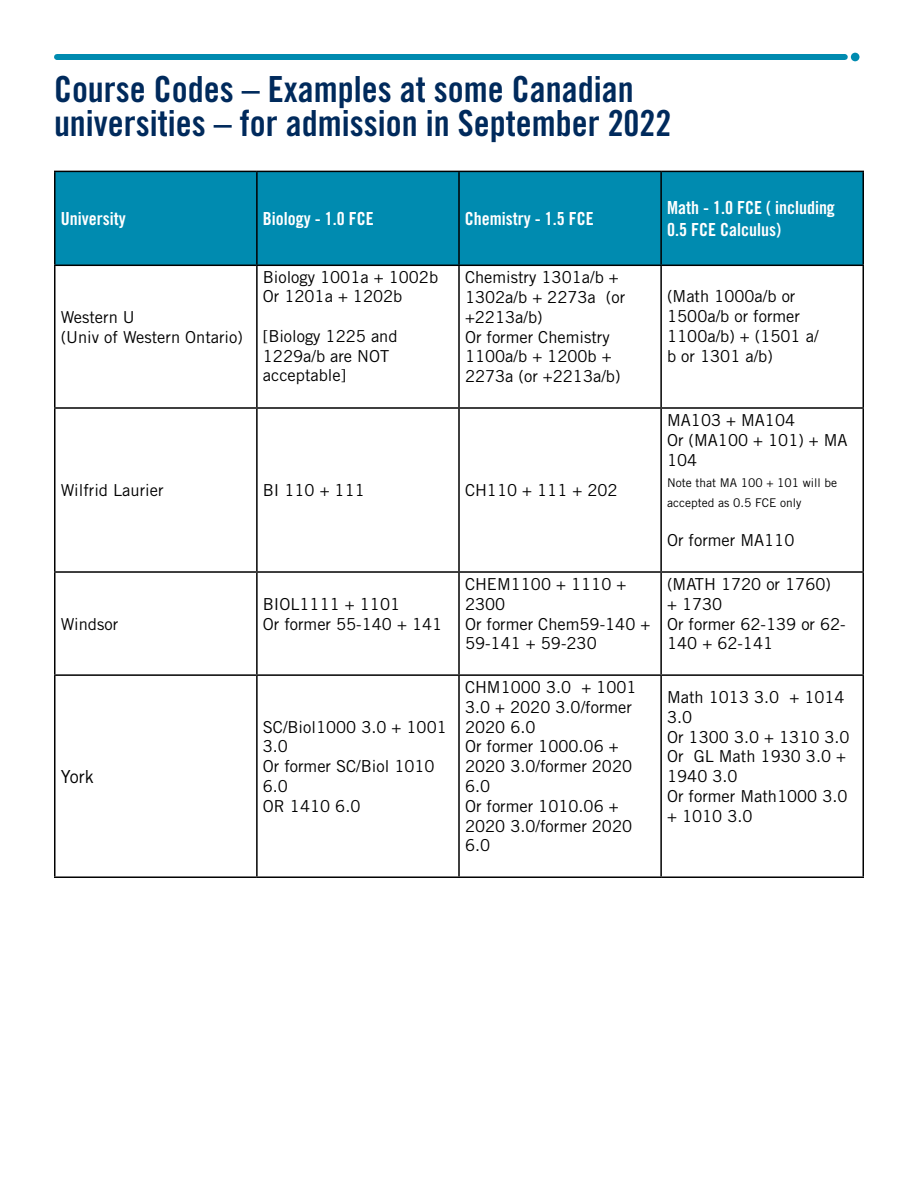
<style>
.page{position:relative;width:918px;height:1188px;background:#fff}
.page>*{position:absolute;margin:0;border:0;box-sizing:border-box;transform-origin:0 0}
.t1{font:36px/34.5px "Trade Gothic LT Std Bd Cn 20";color:#002a5c}
.t2{font:18px/21.6px "Trade Gothic LT Std Bd Cn 20";color:#fff}
.t3{font:18px "Trade Gothic LT Std";color:#000}
.t4{font:16.5px/19.8px "Trade Gothic LT Std";color:#000}
.t5{font:12px/19.8px "Trade Gothic LT Std";color:#000}
</style>
<div class="page">
<div style="left:57px;top:54px;width:788px;height:6px;background:#008bb0"></div>
<div style="left:851px;top:53px;width:8px;height:8px;background:#008bb0;border-radius:50%"></div>
<div style="left:56px;top:172px;width:806px;height:93px;background:#008bb0"></div>
<hr style="left:54px;top:266px;width:2px;height:141px;background:#000">
<hr style="left:256px;top:266px;width:2px;height:141px;background:#000">
<hr style="left:458px;top:266px;width:2px;height:141px;background:#000">
<hr style="left:660px;top:266px;width:2px;height:141px;background:#000">
<hr style="left:862px;top:266px;width:2px;height:141px;background:#000">
<hr style="left:54px;top:407px;width:203px;height:2px;background:#000">
<hr style="left:54px;top:409px;width:2px;height:162px;background:#000">
<hr style="left:257px;top:407px;width:202px;height:2px;background:#000">
<hr style="left:256px;top:409px;width:2px;height:162px;background:#000">
<hr style="left:459px;top:407px;width:202px;height:2px;background:#000">
<hr style="left:458px;top:409px;width:2px;height:162px;background:#000">
<hr style="left:661px;top:407px;width:203px;height:2px;background:#000">
<hr style="left:660px;top:409px;width:2px;height:162px;background:#000">
<hr style="left:862px;top:409px;width:2px;height:162px;background:#000">
<hr style="left:54px;top:571px;width:203px;height:2px;background:#000">
<hr style="left:54px;top:573px;width:2px;height:101px;background:#000">
<hr style="left:257px;top:571px;width:202px;height:2px;background:#000">
<hr style="left:256px;top:573px;width:2px;height:101px;background:#000">
<hr style="left:459px;top:571px;width:202px;height:2px;background:#000">
<hr style="left:458px;top:573px;width:2px;height:101px;background:#000">
<hr style="left:661px;top:571px;width:203px;height:2px;background:#000">
<hr style="left:660px;top:573px;width:2px;height:101px;background:#000">
<hr style="left:862px;top:573px;width:2px;height:101px;background:#000">
<hr style="left:54px;top:674px;width:203px;height:2px;background:#000">
<hr style="left:54px;top:676px;width:2px;height:200px;background:#000">
<hr style="left:257px;top:674px;width:202px;height:2px;background:#000">
<hr style="left:256px;top:676px;width:2px;height:200px;background:#000">
<hr style="left:459px;top:674px;width:202px;height:2px;background:#000">
<hr style="left:458px;top:676px;width:2px;height:200px;background:#000">
<hr style="left:661px;top:674px;width:203px;height:2px;background:#000">
<hr style="left:660px;top:676px;width:2px;height:200px;background:#000">
<hr style="left:862px;top:676px;width:2px;height:200px;background:#000">
<hr style="left:54px;top:876px;width:203px;height:2px;background:#000">
<hr style="left:257px;top:876px;width:202px;height:2px;background:#000">
<hr style="left:459px;top:876px;width:202px;height:2px;background:#000">
<hr style="left:661px;top:876px;width:203px;height:2px;background:#000">
<hr style="left:54px;top:171px;width:203px;height:1px;background:#000">
<hr style="left:54px;top:172px;width:2px;height:93px;background:#000">
<hr style="left:257px;top:171px;width:202px;height:1px;background:#000">
<hr style="left:256px;top:172px;width:2px;height:93px;background:#000">
<hr style="left:459px;top:171px;width:202px;height:1px;background:#000">
<hr style="left:458px;top:172px;width:2px;height:93px;background:#000">
<hr style="left:661px;top:171px;width:203px;height:1px;background:#000">
<hr style="left:660px;top:172px;width:2px;height:93px;background:#000">
<hr style="left:862px;top:172px;width:2px;height:93px;background:#000">
<hr style="left:54px;top:265px;width:203px;height:1px;background:#000">
<hr style="left:257px;top:265px;width:202px;height:1px;background:#000">
<hr style="left:459px;top:265px;width:202px;height:1px;background:#000">
<hr style="left:661px;top:265px;width:203px;height:1px;background:#000">
<p class="t1" style="left:54px;top:71px;width:619px">Course Codes – Examples at some Canadian universities – for admission in September 2022</p>
<p class="t2" style="left:61px;top:207px;width:66px">University</p>
<p class="t2" style="left:263px;top:207px;width:112px">Biology - 1.0 FCE</p>
<p class="t2" style="left:465px;top:207px;width:130px">Chemistry - 1.5 FCE</p>
<p class="t2" style="left:667px;top:197px;width:169px">Math - 1.0 FCE ( including<br>0.5 FCE Calculus)</p>
<p class="t4" style="left:61px;top:307px;width:76px">Western U</p>
<p class="t4" style="left:61px;top:327px;width:184px">(Univ of Western Ontario)</p>
<p class="t4" style="left:263px;top:268px;width:177px;line-height:18.9px">Biology 1001a + 1002b<br>Or 1201a + 1202b</p>
<p class="t4" style="left:263px;top:326px;width:136px">[Biology 1225 and<br>1229a/b are NOT acceptable]</p>
<p class="t4" style="left:465px;top:267px;width:162px">Chemistry 1301a/b +<br>1302a/b + 2273a (or +2213a/b)</p>
<p class="t4" style="left:465px;top:327px;width:157px">Or former Chemistry<br>1100a/b + 1200b +<br>2273a (or +2213a/b)</p>
<p class="t4" style="left:61px;top:480px;width:104px">Wilfrid Laurier</p>
<p class="t4" style="left:263px;top:480px;width:103px">BI 110 + 111</p>
<p class="t4" style="left:465px;top:480px;width:154px">CH110 + 111 + 202</p>
<p class="t4" style="left:61px;top:614px;width:59px">Windsor</p>
<p class="t3" style="left:61px;top:765px;width:35px">York</p>
<p class="t4" style="left:263px;top:594px;width:139px">BIOL1111 + 1101</p>
<p class="t4" style="left:263px;top:614px;width:181px">Or former 55-140 + 141</p>
<p class="t4" style="left:263px;top:717px;width:186px">SC/Biol1000 3.0 + 1001<br>3.0</p>
<p class="t4" style="left:263px;top:756px;width:173px">Or former SC/Biol 1010<br>6.0</p>
<p class="t4" style="left:263px;top:796px;width:99px">OR 1410 6.0</p>
<p class="t4" style="left:465px;top:574px;width:163px">CHEM1100 + 1110 +<br>2300</p>
<p class="t4" style="left:465px;top:614px;width:187px">Or former Chem59-140 +<br>59-141 + 59-230</p>
<p class="t4" style="left:465px;top:677px;width:173px">CHM1000 3.0 + 1001<br>3.0 + 2020 3.0/former<br>2020 6.0</p>
<p class="t4" style="left:465px;top:736px;width:169px">Or former 1000.06 +<br>2020 3.0/former 2020<br>6.0</p>
<p class="t4" style="left:465px;top:796px;width:169px">Or former 1010.06 +<br>2020 3.0/former 2020<br>6.0</p>
<p class="t4" style="left:667px;top:287px;width:153px">(Math 1000a/b or<br>1500a/b or former<br>1100a/b) + (1501 a/ b or 1301 a/b)</p>
<p class="t4" style="left:667px;top:410px;width:130px">MA103 + MA104</p>
<p class="t4" style="left:667px;top:430px;width:182px">Or (MA100 + 101) + MA<br>104</p>
<p class="t5" style="left:667px;top:472px;width:172px">Note that MA 100 + 101 will be accepted as 0.5 FCE only</p>
<p class="t4" style="left:667px;top:530px;width:129px">Or former MA110</p>
<p class="t4" style="left:667px;top:574px;width:180px">(MATH 1720 or 1760)<br>+ 1730<br>Or former 62-139 or 62-<br>140 + 62-141</p>
<p class="t4" style="left:667px;top:687px;width:179px">Math 1013 3.0 + 1014<br>3.0</p>
<p class="t4" style="left:667px;top:727px;width:184px">Or 1300 3.0 + 1310 3.0</p>
<p class="t4" style="left:667px;top:746px;width:180px">Or GL Math 1930 3.0 +<br>1940 3.0</p>
<p class="t4" style="left:667px;top:786px;width:182px">Or former Math1000 3.0 + 1010 3.0</p>
</div>
